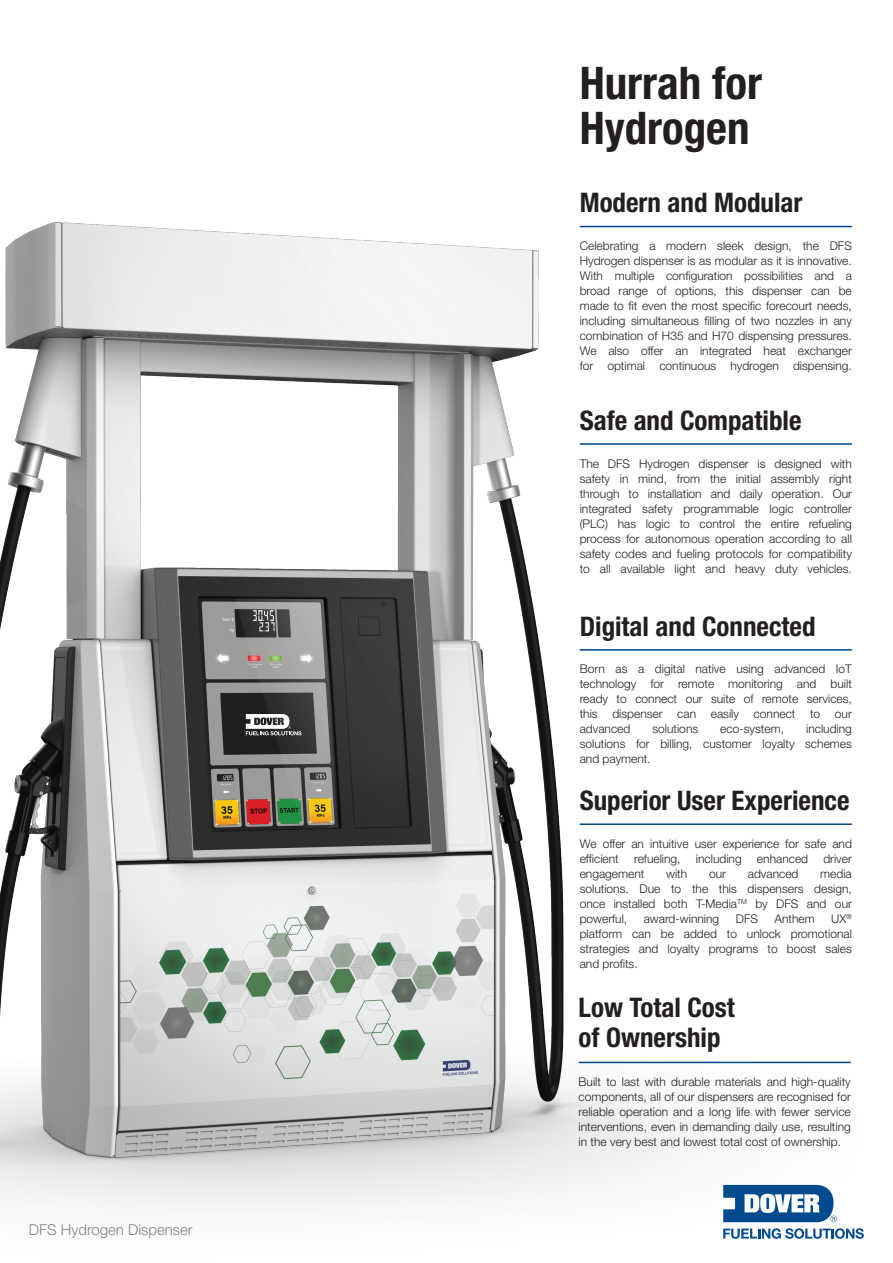
<style>
.page{position:relative;width:893px;height:1263px;background:#fff}
.page>*{position:absolute;margin:0;border:0;box-sizing:border-box;transform-origin:0 0}
.t1{font:700 condensed 45px/45px "Helvetica Neue LT Std";color:#231f20}
.t2{font:700 condensed 27px "Helvetica Neue LT Std";color:#231f20}
.t3{font:300 15px "Helvetica Neue LT Std";color:#808285}
.t4{font:300 12px/15px "Helvetica Neue LT Std";color:#231f20;text-align:justify}
</style>
<div class="page">
<img style="left:0;top:222px;width:852px;height:1001px">
<svg style="left:723px;top:1185px;width:114px;height:37px"></svg>
<svg style="left:723px;top:1228px;width:141px;height:11px"></svg>
<hr style="left:580px;top:226px;width:272px;height:1px;background:#004687">
<hr style="left:580px;top:443px;width:272px;height:2px;background:#004687">
<hr style="left:580px;top:649px;width:272px;height:2px;background:#004687">
<hr style="left:580px;top:823px;width:272px;height:2px;background:#004687">
<hr style="left:579px;top:1062px;width:272px;height:1px;background:#004687">
<svg style="left:246px;top:714px;width:55px;height:21px"></svg>
<p class="t3" style="left:29px;top:1221px;width:165px">DFS Hydrogen Dispenser</p>
<p class="t1" style="left:580px;top:60px;width:184px">Hurrah for<br>Hydrogen</p>
<p class="t2" style="left:580px;top:186px;width:224px">Modern and Modular</p>
<p class="t4" style="left:580px;top:238px;width:274px">Celebrating a modern sleek design, the DFS Hydrogen dispenser is as modular as it is innovative.<br>With multiple configuration possibilities and a broad range of options, this dispenser can be made to fit even the most specific forecourt needs, including simultaneous filling of two nozzles in any combination of H35 and H70 dispensing pressures.<br>We also offer an integrated heat exchanger for optimal continuous hydrogen dispensing.</p>
<p class="t2" style="left:580px;top:404px;width:223px">Safe and Compatible</p>
<p class="t4" style="left:580px;top:455px;width:274px">The DFS Hydrogen dispenser is designed with safety in mind, from the initial assembly right through to installation and daily operation. Our integrated safety programmable logic controller (PLC) has logic to control the entire refueling process for autonomous operation according to all safety codes and fueling protocols for compatibility to all available light and heavy duty vehicles.</p>
<p class="t2" style="left:580px;top:610px;width:237px">Digital and Connected</p>
<p class="t4" style="left:580px;top:661px;width:274px">Born as a digital native using advanced IoT technology for remote monitoring and built ready to connect our suite of remote services, this dispenser can easily connect to our advanced</p>
<p class="t4" style="left:580px;top:721px;width:274px;text-indent:226px">including solutions for billing, customer loyalty schemes and payment.</p>
<p class="t4" style="left:652px;top:721px;width:47px">solutions</p>
<p class="t4" style="left:720px;top:721px;width:65px">eco-system,</p>
<p class="t2" style="left:580px;top:784px;width:271px">Superior User Experience</p>
<p class="t4" style="left:580px;top:836px;width:274px">We offer an intuitive user experience for safe and efficient</p>
<p class="t4" style="left:634px;top:851px;width:48px">refueling,</p>
<p class="t4" style="left:696px;top:851px;width:47px">including</p>
<p class="t4" style="left:757px;top:851px;width:53px">enhanced</p>
<p class="t4" style="left:823px;top:851px;width:30px">driver</p>
<p class="t4" style="left:580px;top:866px;width:66px">engagement</p>
<p class="t4" style="left:666px;top:866px;width:23px">with</p>
<p class="t4" style="left:709px;top:866px;width:18px">our</p>
<p class="t4" style="left:748px;top:866px;width:52px">advanced</p>
<p class="t4" style="left:580px;top:866px;width:274px;text-indent:241px">media solutions. Due to the this dispensers design, once installed both T-Media<sup>TM</sup> by DFS and our powerful,</p>
<p class="t4" style="left:580px;top:911px;width:274px;text-indent:251px">UX<sup>® </sup>platform can be added to unlock promotional strategies and loyalty programs to boost sales and profits.</p>
<p class="t4" style="left:644px;top:911px;width:77px">award-winning</p>
<p class="t4" style="left:736px;top:911px;width:24px">DFS</p>
<p class="t4" style="left:774px;top:911px;width:42px">Anthem</p>
<p class="t2" style="left:579px;top:991px;width:158px">Low Total Cost</p>
<p class="t2" style="left:579px;top:1021px;width:143px">of Ownership</p>
<p class="t4" style="left:579px;top:1074px;width:274px">Built to last with durable materials and high-quality components, all of our dispensers are recognised for reliable operation and a long life with fewer service interventions, even in demanding daily use, resulting in the very best and lowest total cost of ownership.</p>
</div>
